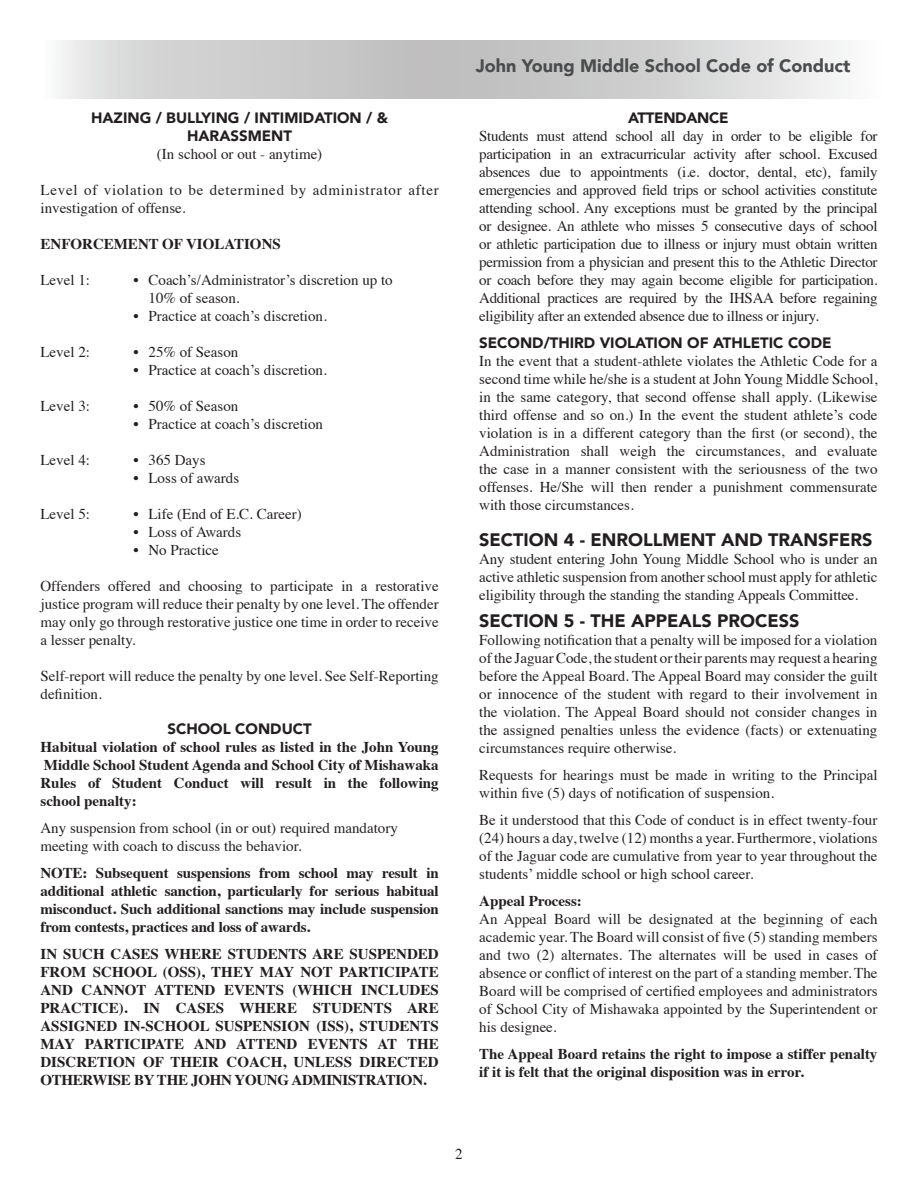
<style>
.page{position:relative;width:918px;height:1188px;background:#fff}
.page>*{position:absolute;margin:0;border:0;box-sizing:border-box;transform-origin:0 0}
.t1{font:900 18px "Avenir";color:#4b4c4d}
.Heading_3{font:900 18px "Avenir";color:#231f20}
.Heading_8{font:900 18px "Avenir";color:#231f20}
.Heading_3-2{font:15px/18px "Times";color:#231f20;text-align:justify}
.t2{font:700 15px/18px "Times";color:#231f20;text-align:justify}
.Heading_7{font:900 15px/18px "Avenir";color:#231f20;text-align:center}
.Heading_3-3{font:15px/18px "Times";letter-spacing:.05em;color:#231f20}
.Heading_7-2{font:900 15px "Avenir";letter-spacing:-.02em;color:#231f20}
</style>
<div class="page">
<svg style="left:60px;top:40px;width:784px;height:59px;background:#d1d1d1"></svg>
<p class="Heading_7" style="left:91px;top:108px;width:299px">HAZING / BULLYING / INTIMIDATION / &amp;<br>HARASSMENT</p>
<p class="Heading_3-2" style="left:157px;top:144px;width:167px">(In school or out - anytime)</p>
<p class="Heading_3-3" style="left:40px;top:180px;width:400px">Level of violation to be determined by administrator after investigation of offense.</p>
<p class="t2" style="left:40px;top:233px;width:242px">ENFORCEMENT OF VIOLATIONS</p>
<p class="Heading_3-2" style="left:40px;top:270px;width:51px">Level 1:</p>
<p class="Heading_3-2" style="left:134px;top:270px;width:261px">• Coach’s/Administrator’s discretion up to</p>
<p class="Heading_3-2" style="left:148px;top:288px;width:93px">10% of season.</p>
<p class="Heading_3-2" style="left:134px;top:306px;width:195px">• Practice at coach’s discretion.</p>
<p class="Heading_3-2" style="left:40px;top:342px;width:51px">Level 2:</p>
<p class="Heading_3-2" style="left:134px;top:342px;width:106px">• 25% of Season</p>
<p class="Heading_3-2" style="left:134px;top:360px;width:195px">• Practice at coach’s discretion.</p>
<p class="Heading_3-2" style="left:40px;top:396px;width:51px">Level 3:</p>
<p class="Heading_3-2" style="left:134px;top:396px;width:106px">• 50% of Season</p>
<p class="Heading_3-2" style="left:134px;top:414px;width:191px">• Practice at coach’s discretion</p>
<p class="Heading_3-2" style="left:40px;top:450px;width:51px">Level 4:</p>
<p class="Heading_3-2" style="left:134px;top:450px;width:74px">• 365 Days</p>
<p class="Heading_3-2" style="left:134px;top:468px;width:107px">• Loss of awards</p>
<p class="Heading_3-2" style="left:40px;top:504px;width:51px">Level 5:</p>
<p class="Heading_3-2" style="left:134px;top:504px;width:170px">• Life (End of E.C. Career)</p>
<p class="Heading_3-2" style="left:134px;top:522px;width:109px">• Loss of Awards</p>
<p class="Heading_3-2" style="left:134px;top:540px;width:87px">• No Practice</p>
<p class="Heading_3-2" style="left:40px;top:576px;width:400px">Offenders offered and choosing to participate in a restorative justice program will reduce their penalty by one level. The offender may only go through restorative justice one time in order to receive a lesser penalty.</p>
<p class="Heading_3-2" style="left:40px;top:666px;width:400px">Self-report will reduce the penalty by one level. See Self-Reporting definition.</p>
<p class="Heading_7" style="left:168px;top:720px;width:146px">SCHOOL CONDUCT</p>
<p class="t2" style="left:40px;top:737px;width:400px">Habitual violation of school rules as listed in the John Young Middle School Student Agenda and School City of Mishawaka Rules of Student Conduct will result in the following school penalty:</p>
<p class="Heading_3-2" style="left:40px;top:818px;width:359px">Any suspension from school (in or out) required mandatory meeting with coach to discuss the behavior.</p>
<p class="t2" style="left:40px;top:863px;width:400px">NOTE: Subsequent suspensions from school may result in additional athletic sanction, particularly for serious habitual misconduct. Such additional sanctions may include suspension from contests, practices and loss of awards.</p>
<p class="t2" style="left:40px;top:944px;width:400px">IN SUCH CASES WHERE STUDENTS ARE SUSPENDED FROM SCHOOL (OSS), THEY MAY NOT PARTICIPATE AND CANNOT ATTEND EVENTS (WHICH INCLUDES PRACTICE). IN CASES WHERE STUDENTS ARE ASSIGNED IN-SCHOOL SUSPENSION (ISS), STUDENTS MAY PARTICIPATE AND ATTEND EVENTS AT THE DISCRETION OF THEIR COACH, UNLESS DIRECTED OTHERWISE BY THE JOHN YOUNG ADMINISTRATION.</p>
<p class="t1" style="left:476px;top:51px;width:376px">John Young Middle School Code of Conduct</p>
<p class="Heading_7-2" style="left:628px;top:105px;width:102px">ATTENDANCE</p>
<p class="Heading_3-2" style="left:479px;top:126px;width:400px">Students must attend school all day in order to be eligible for participation in an extracurricular activity after school. Excused absences due to appointments (i.e. doctor, dental, etc), family emergencies and approved field trips or school activities constitute attending school. Any exceptions must be granted by the principal or designee. An athlete who misses 5 consecutive days of school or athletic participation due to illness or injury must obtain written permission from a physician and present this to the Athletic Director or coach before they may again become eligible for participation.<br>Additional practices are required by the IHSAA before regaining eligibility after an extended absence due to illness or injury.</p>
<p class="Heading_7" style="left:479px;top:333px;width:354px">SECOND/THIRD VIOLATION OF ATHLETIC CODE</p>
<p class="Heading_3-2" style="left:479px;top:351px;width:400px">In the event that a student-athlete violates the Athletic Code for a second time while he/she is a student at John Young Middle School, in the same category, that second offense shall apply. (Likewise third offense and so on.) In the event the student athlete’s code violation is in a different category than the first (or second), the Administration shall weigh the circumstances, and evaluate the case in a manner consistent with the seriousness of the two offenses. He/She will then render a punishment commensurate with those circumstances.</p>
<p class="Heading_3" style="left:479px;top:524px;width:395px">SECTION 4 - ENROLLMENT AND TRANSFERS</p>
<p class="Heading_3-2" style="left:479px;top:549px;width:400px">Any student entering John Young Middle School who is under an active athletic suspension from another school must apply for athletic eligibility through the standing the standing Appeals Committee.</p>
<p class="Heading_8" style="left:479px;top:605px;width:322px">SECTION 5 - THE APPEALS PROCESS</p>
<p class="Heading_3-2" style="left:479px;top:630px;width:400px">Following notification that a penalty will be imposed for a violation of the Jaguar Code, the student or their parents may request a hearing before the Appeal Board. The Appeal Board may consider the guilt or innocence of the student with regard to their involvement in the violation. The Appeal Board should not consider changes in the assigned penalties unless the evidence (facts) or extenuating circumstances require otherwise.</p>
<p class="Heading_3-2" style="left:479px;top:765px;width:400px">Requests for hearings must be made in writing to the Principal within five (5) days of notification of suspension.</p>
<p class="Heading_3-2" style="left:479px;top:810px;width:400px">Be it understood that this Code of conduct is in effect twenty-four (24) hours a day, twelve (12) months a year. Furthermore, violations of the Jaguar code are cumulative from year to year throughout the students’ middle school or high school career.</p>
<p class="t2" style="left:479px;top:890px;width:104px">Appeal Process:</p>
<p class="Heading_3-2" style="left:479px;top:909px;width:400px">An Appeal Board will be designated at the beginning of each academic year. The Board will consist of five (5) standing members and two (2) alternates. The alternates will be used in cases of absence or conflict of interest on the part of a standing member. The Board will be comprised of certified employees and administrators of School City of Mishawaka appointed by the Superintendent or his designee.</p>
<p class="t2" style="left:479px;top:1043px;width:400px">The Appeal Board retains the right to impose a stiffer penalty if it is felt that the original disposition was in error.</p>
<p class="Heading_3-2" style="left:455px;top:1143px;width:9px">2</p>
</div>
